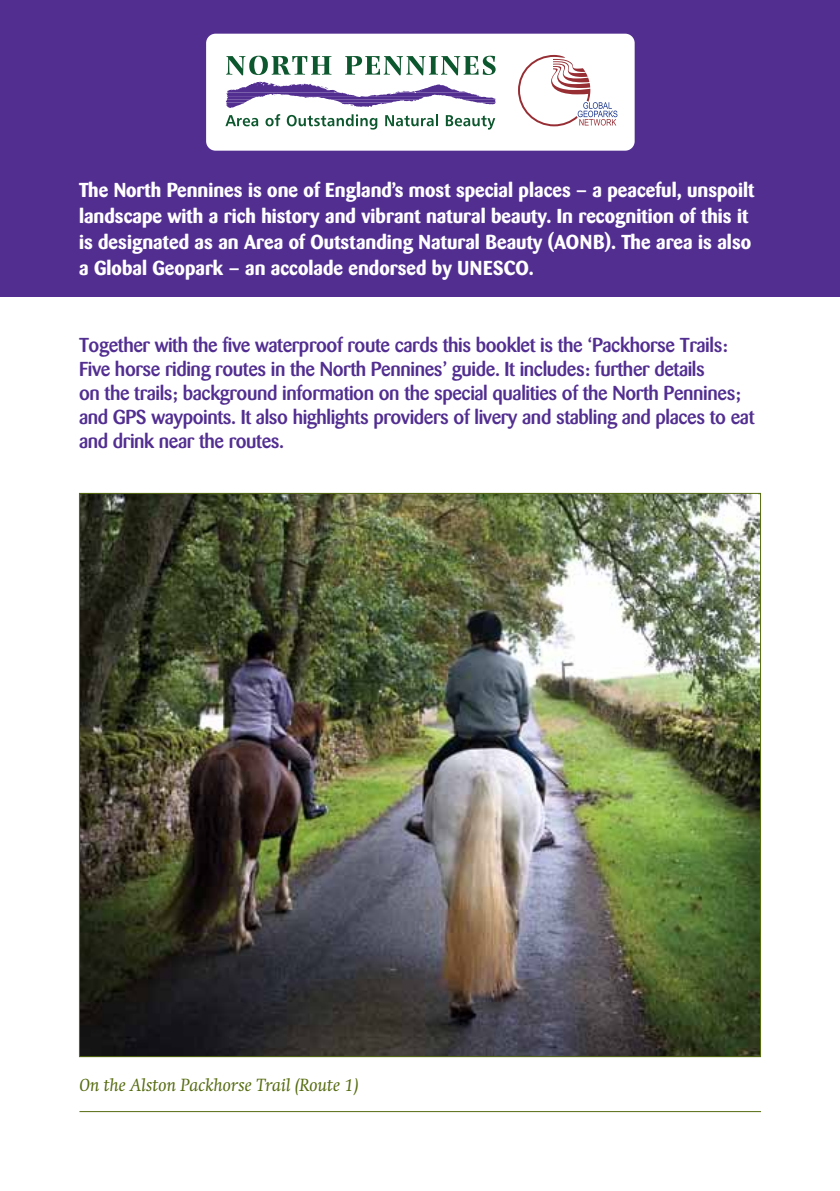
<style>
.page{position:relative;width:840px;height:1191px;background:#fff}
.page>*{position:absolute;margin:0;border:0;box-sizing:border-box;transform-origin:0 0}
.t1{font:500 20px/24px "Barmeno BQ";letter-spacing:-.02em;color:#522e91}
.t2{font:700 20px/26px "Barmeno BQ";color:#fff}
.t3{font:italic 18px "Swift LT Std";color:#566c11}
</style>
<div class="page">
<img style="left:81px;top:495px;width:677px;height:560px">
<div style="left:0;top:0;width:839px;height:296px;background:#522e91"></div>
<div style="left:205px;top:33px;width:430px;height:119px;background:#fff;border-radius:10px"></div>
<div style="left:204px;top:32px;width:432px;height:120px;border:2px solid #522e91;border-radius:10px"></div>
<svg style="left:225px;top:115px;width:33px;height:11px"></svg>
<svg style="left:265px;top:114px;width:15px;height:12px"></svg>
<svg style="left:286px;top:114px;width:91px;height:16px"></svg>
<svg style="left:385px;top:114px;width:52px;height:12px"></svg>
<svg style="left:445px;top:115px;width:50px;height:15px"></svg>
<svg style="left:226px;top:82px;width:269px;height:26px"></svg>
<svg style="left:226px;top:56px;width:105px;height:19px"></svg>
<svg style="left:345px;top:56px;width:150px;height:19px"></svg>
<svg style="left:518px;top:55px;width:99px;height:71px"></svg>
<hr style="left:79px;top:1111px;width:681px;height:1px;background:#566c11">
<p class="t2" style="left:79px;top:177px;width:676px">The North Pennines is one of England’s most special places – a peaceful, unspoilt landscape with a rich history and vibrant natural beauty. In recognition of this it is designated as an Area of Outstanding Natural Beauty (AONB). The area is also a Global Geopark – an accolade endorsed by UNESCO.</p>
<p class="t1" style="left:79px;top:333px;width:676px">Together with the five waterproof route cards this booklet is the ‘Packhorse Trails:<br>Five horse riding routes in the North Pennines’ guide. It includes: further details<br>on the trails; background information on the special qualities of the North Pennines; and GPS waypoints. It also highlights providers of livery and stabling and places to eat and drink near the routes.</p>
<p class="t3" style="left:79px;top:1074px;width:280px">On the Alston Packhorse Trail (Route 1)</p>
</div>
